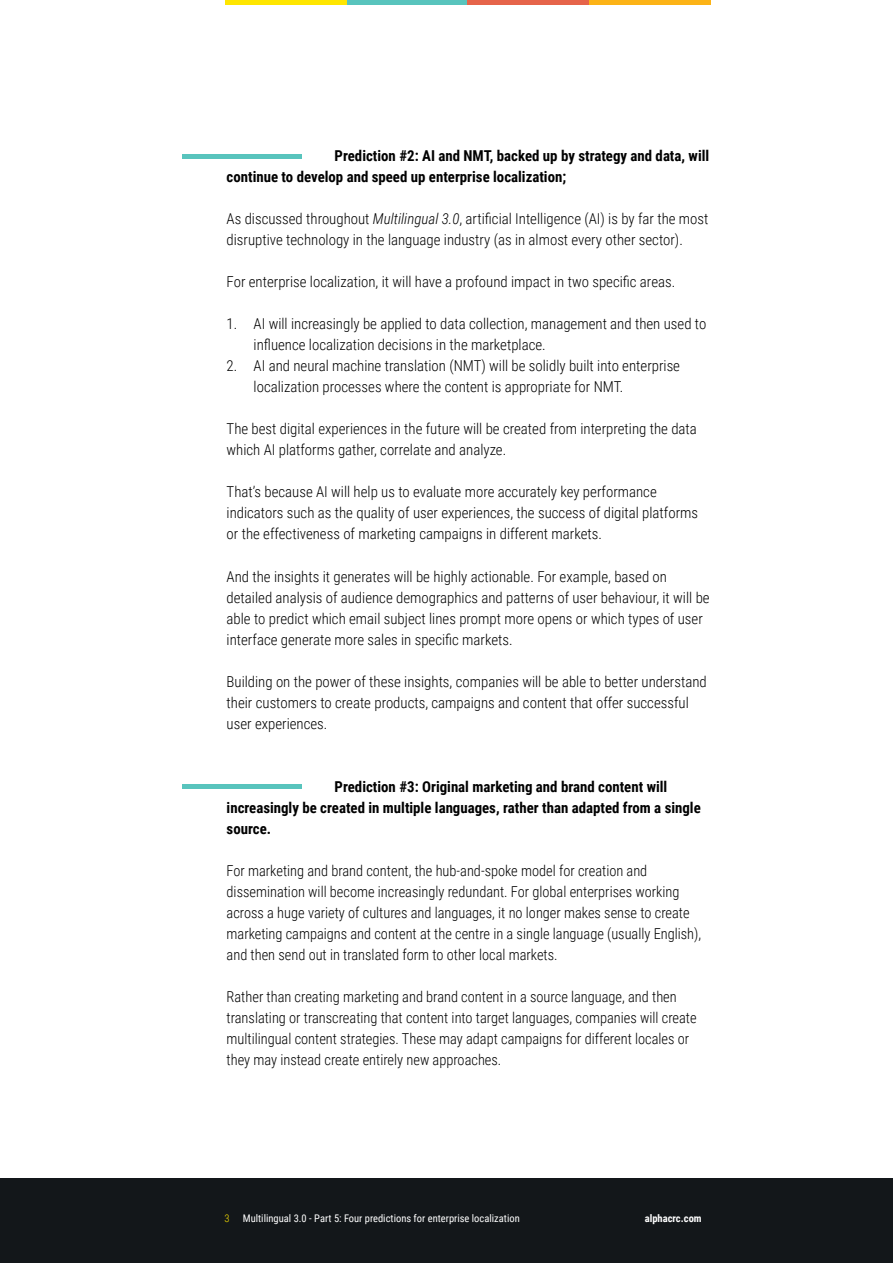
<style>
.page{position:relative;width:893px;height:1263px;background:#fff}
.page>*{position:absolute;margin:0;border:0;box-sizing:border-box;transform-origin:0 0}
.t1{font:300 15px/21px "Roboto Condensed";color:#000}
.t2{font:300 15px/21px "Roboto Condensed";color:#000;scale:.96 1}
.t3{font:700 15px/21px "Roboto Condensed";color:#000}
.t4{font:10.5px "Roboto Condensed";color:#fff}
.t5{font:700 10.5px "Roboto Condensed";color:#fff}
.t6{font:300 10.5px "Roboto Condensed";color:#ffe600}
.s1{font-style:italic}
</style>
<div class="page">
<div style="left:0;top:1178px;width:893px;height:85px;background:#13171a"></div>
<hr style="left:346px;top:0;width:122px;height:4px;background:#58c4bd">
<hr style="left:468px;top:0;width:121px;height:4px;background:#e6644a">
<hr style="left:225px;top:0;width:122px;height:4px;background:#ffe600">
<hr style="left:589px;top:0;width:121px;height:4px;background:#fcb316">
<hr style="left:183px;top:154px;width:119px;height:4px;background:#58c4bd">
<hr style="left:183px;top:784px;width:119px;height:4px;background:#58c4bd">
<p class="t3" style="left:227px;top:145px;width:484px;text-indent:108px">Prediction #2: AI and NMT, backed up by strategy and data, will continue to develop and speed up enterprise localization;</p>
<p class="t1" style="left:227px;top:208px;width:483px">As discussed throughout <span class="s1">Multilingual 3.0</span>, artificial Intelligence (AI) is by far the most disruptive technology in the language industry (as in almost every other sector).</p>
<p class="t1" style="left:227px;top:271px;width:450px">For enterprise localization, it will have a profound impact in two specific areas.</p>
<p class="t1" style="left:254px;top:313px;width:454px;text-indent:-27px">1. AI will increasingly be applied to data collection, management and then used to influence localization decisions in the marketplace.</p>
<p class="t1" style="left:254px;top:355px;width:428px;text-indent:-27px">2. AI and neural machine translation (NMT) will be solidly built into enterprise localization processes where the content is appropriate for NMT.</p>
<p class="t1" style="left:227px;top:418px;width:472px">The best digital experiences in the future will be created from interpreting the data which AI platforms gather, correlate and analyze.</p>
<p class="t1" style="left:227px;top:481px;width:473px">That’s because AI will help us to evaluate more accurately key performance indicators such as the quality of user experiences, the success of digital platforms or the effectiveness of marketing campaigns in different markets.</p>
<p class="t1" style="left:227px;top:565px;width:485px">And the insights it generates will be highly actionable. For example, based on detailed analysis of audience demographics and patterns of user behaviour, it will be able to predict which email subject lines prompt more opens or which types of user interface generate more sales in specific markets.</p>
<p class="t1" style="left:227px;top:670px;width:482px">Building on the power of these insights, companies will be able to better understand their customers to create products, campaigns and content that offer successful user experiences.</p>
<p class="t3" style="left:227px;top:776px;width:476px;text-indent:108px">Prediction #3: Original marketing and brand content will increasingly be created in multiple languages, rather than adapted from a single source.</p>
<p class="t2" style="left:227px;top:860px;width:496px">For marketing and brand content, the hub-and-spoke model for creation and dissemination will become increasingly redundant. For global enterprises working across a huge variety of cultures and languages, it no longer makes sense to create marketing campaigns and content at the centre in a single language (usually English), and then send out in translated form to other local markets.</p>
<p class="t2" style="left:227px;top:986px;width:491px">Rather than creating marketing and brand content in a source language, and then translating or transcreating that content into target languages, companies will create multilingual content strategies. These may adapt campaigns for different locales or they may instead create entirely new approaches.</p>
<p class="t6" style="left:225px;top:1211px;width:7px">3</p>
<p class="t4" style="left:243px;top:1211px;width:278px">Multilingual 3.0 - Part 5: Four predictions for enterprise localization</p>
<p class="t5" style="left:645px;top:1211px;width:58px">alphacrc.com</p>
</div>
